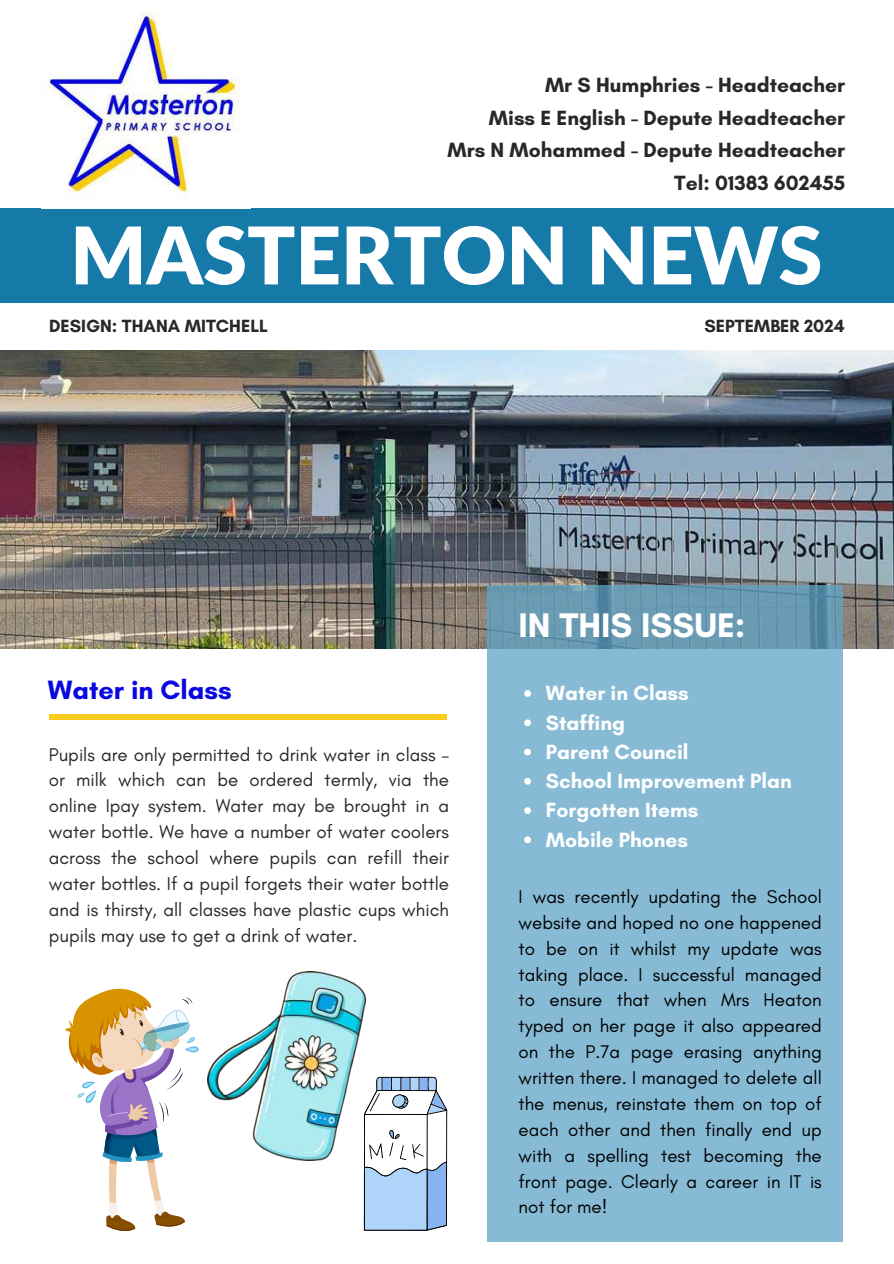
<style>
.page{position:relative;width:894px;height:1264px;background:#fff}
.page>*{position:absolute;margin:0;border:0;box-sizing:border-box;transform-origin:0 0}
.t1{font:900 79.35px "Lato Latin";color:#fff}
.t2{font:700 34.8px "Glacial Indifference";color:#fff}
.t3{font:700 27px "Glacial Indifference";color:#0a08e2}
.t4{font:700 21px/32.7px "Glacial Indifference";color:#282828;text-align:right}
.t5{font:700 21px/29.2px "Glacial Indifference";color:#fff}
.t6{font:18.75px/25.8px "Glacial Indifference";color:#000;text-align:justify}
.t7{font:18.75px/25.8px "Glacial Indifference";color:#282828;text-align:justify}
.t8{font:700 18px "Glacial Indifference";color:#282828}
</style>
<div class="page">
<img style="left:0;top:350px;width:893px;height:298px">
<div style="left:49px;top:714px;width:397px;height:5px;background:#f7cc1b"></div>
<svg style="left:487px;top:585px;width:355px;height:656px;background:#83b7d1"></svg>
<div style="left:1px;top:209px;width:892px;height:94px;background:#157aa8"></div>
<img style="left:41px;top:12px;width:200px;height:187px">
<svg style="left:65px;top:988px;width:133px;height:242px"></svg>
<img style="left:208px;top:971px;width:157px;height:189px">
<svg style="left:364px;top:1076px;width:83px;height:154px"></svg>
<svg style="left:524px;top:690px;width:7px;height:7px"></svg>
<svg style="left:524px;top:719px;width:7px;height:7px"></svg>
<svg style="left:524px;top:748px;width:7px;height:7px"></svg>
<svg style="left:524px;top:778px;width:7px;height:6px"></svg>
<svg style="left:524px;top:807px;width:7px;height:7px"></svg>
<svg style="left:524px;top:836px;width:7px;height:7px"></svg>
<p class="t4" style="left:447px;top:68px;width:399px">Mr S Humphries - Headteacher<br>Miss E English - Depute Headteacher<br>Mrs N Mohammed - Depute Headteacher<br>Tel: 01383 602455</p>
<h1 class="t1" style="left:70px;top:220px;width:753px">MASTERTON NEWS</h1>
<p class="t8" style="left:49px;top:315px;width:220px">DESIGN: THANA MITCHELL</p>
<p class="t8" style="left:704px;top:315px;width:141px">SEPTEMBER 2024</p>
<h3 class="t3" style="left:48px;top:673px;width:185px">Water in Class</h3>
<p class="t7" style="left:49px;top:741px;width:401px">Pupils are only permitted to drink water in class – or milk which can be ordered termly, via the online Ipay system. Water may be brought in a water bottle. We have a number of water coolers across the school where pupils can refill their water bottles. If a pupil forgets their water bottle and is thirsty, all classes have plastic cups which pupils may use to get a drink of water.</p>
<h2 class="t2" style="left:518px;top:603px;width:228px">IN THIS ISSUE:</h2>
<p class="t5" style="left:545px;top:678px;width:247px">Water in Class<br>Staffing<br>Parent Council<br>School Improvement Plan<br>Forgotten Items<br>Mobile Phones</p>
<p class="t6" style="left:518px;top:883px;width:304px">I was recently updating the School website and hoped no one happened to be on it whilst my update was taking place. I successful managed to ensure that when Mrs Heaton typed on her page it also appeared on the P.7a page erasing anything written there. I managed to delete all the menus, reinstate them on top of each other and then finally end up with a spelling test becoming the front page. Clearly a career in IT is not for me!</p>
</div>
